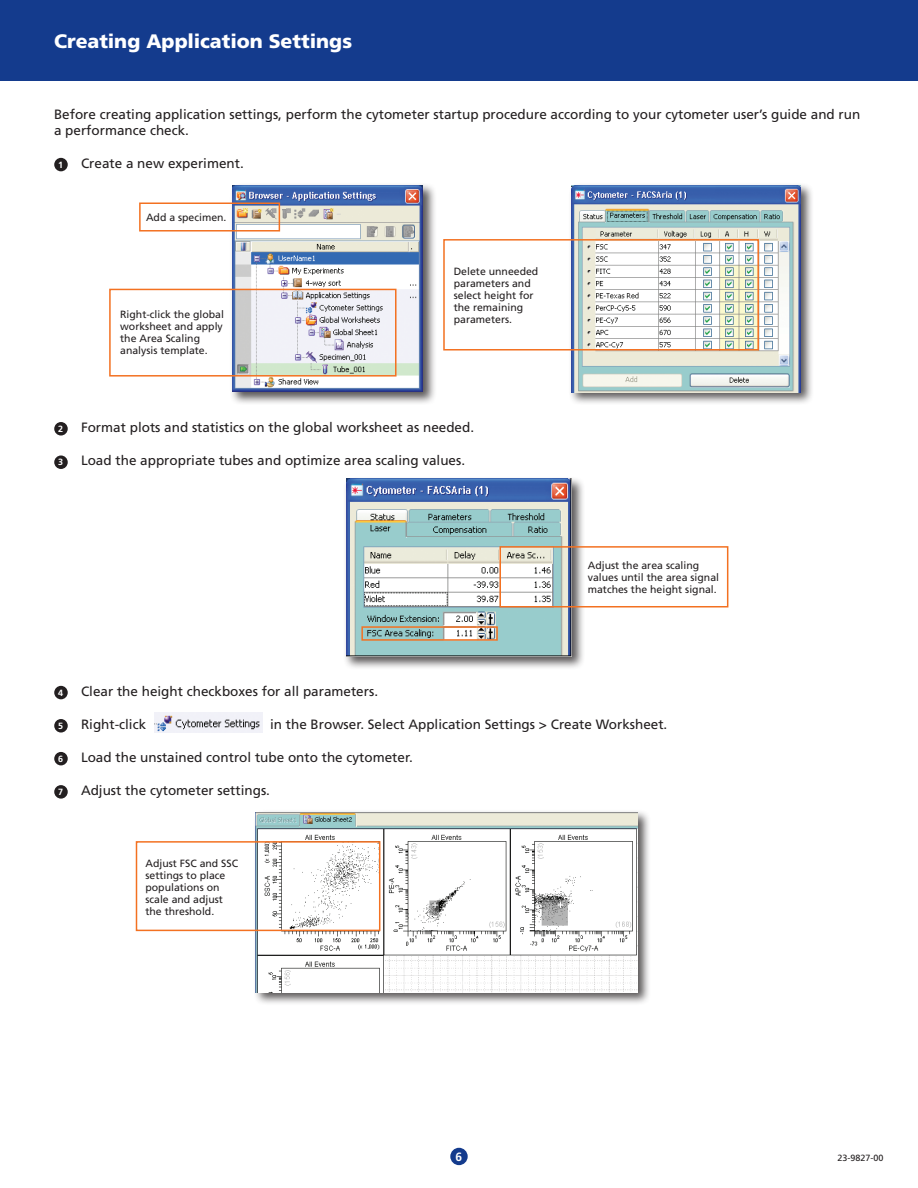
<style>
.page{position:relative;width:918px;height:1188px;background:#fff}
.page>*{position:absolute;margin:0;border:0;box-sizing:border-box;transform-origin:0 0}
.Product_name_Sub{font:900 19.5px "Frutiger";color:#fff}
.t1{font:13.5px/16.5px "Frutiger";color:#231f20}
.t2{font:700 12px "Frutiger";color:#fff}
.t3{font:10.5px/12px "Frutiger";color:#231f20}
.t4{font:9px "Frutiger";color:#231f20}
.t5{font:700 9px "Frutiger";color:#fff}
</style>
<div class="page">
<div style="left:0;top:0;width:918px;height:81px;background:#143b8d"></div>
<div style="left:229px;top:182px;width:266px;height:242px;background:#231f20;opacity:.75"></div>
<img style="left:232px;top:185px;width:191px;height:207px">
<div style="left:569px;top:182px;width:257px;height:247px;background:#231f20;opacity:.75"></div>
<img style="left:572px;top:185px;width:229px;height:207px">
<img style="left:155px;top:712px;width:108px;height:20px">
<div style="left:253px;top:809px;width:404px;height:203px;background:#231f20;opacity:.75"></div>
<img style="left:256px;top:812px;width:381px;height:180px">
<div style="left:139px;top:202px;width:141px;height:30px;border:2px solid #f37121"></div>
<div style="left:109px;top:289px;width:288px;height:88px;border:2px solid #f37121"></div>
<div style="left:443px;top:239px;width:316px;height:112px;border:2px solid #f37121"></div>
<div style="left:136px;top:841px;width:244px;height:90px;border:2px solid #f37121"></div>
<div style="left:343px;top:476px;width:266px;height:242px;background:#231f20;opacity:.75"></div>
<img style="left:346px;top:479px;width:226px;height:178px">
<div style="left:500px;top:546px;width:228px;height:62px;border:2px solid #f37121"></div>
<div style="left:361px;top:626px;width:137px;height:15px;border:2px solid #f37121"></div>
<div style="left:450px;top:1148px;width:18px;height:17px;background:#143b8d;border-radius:50%"></div>
<div style="left:54px;top:158px;width:14px;height:13px;background:#231f20;border-radius:50%"></div>
<div style="left:54px;top:785px;width:14px;height:14px;background:#231f20;border-radius:50%"></div>
<div style="left:54px;top:422px;width:14px;height:14px;background:#231f20;border-radius:50%"></div>
<div style="left:54px;top:455px;width:14px;height:14px;background:#231f20;border-radius:50%"></div>
<div style="left:54px;top:686px;width:14px;height:13px;background:#231f20;border-radius:50%"></div>
<div style="left:54px;top:719px;width:14px;height:14px;background:#231f20;border-radius:50%"></div>
<div style="left:54px;top:752px;width:14px;height:13px;background:#231f20;border-radius:50%"></div>
<p class="Product_name_Sub" style="left:54px;top:29px;width:300px">Creating Application Settings</p>
<p class="t1" style="left:54px;top:105px;width:808px">Before creating application settings, perform the cytometer startup procedure according to your cytometer user’s guide and run a performance check.</p>
<p class="t1" style="left:81px;top:155px;width:164px">Create a new experiment.</p>
<p class="t5" style="left:58px;top:159px;width:7px">1</p>
<p class="t3" style="left:146px;top:212px;width:82px">Add a specimen.</p>
<p class="t3" style="left:120px;top:308px;width:105px">Right-click the global</p>
<p class="t3" style="left:120px;top:320px;width:104px">worksheet and apply</p>
<p class="t3" style="left:120px;top:332px;width:81px">the Area Scaling</p>
<p class="t3" style="left:120px;top:344px;width:89px">analysis template.</p>
<p class="t3" style="left:454px;top:266px;width:86px">Delete unneeded parameters and select height for the remaining parameters.</p>
<p class="t5" style="left:58px;top:423px;width:7px">2</p>
<p class="t5" style="left:58px;top:457px;width:7px">3</p>
<p class="t1" style="left:81px;top:419px;width:395px">Format plots and statistics on the global worksheet as needed.</p>
<p class="t1" style="left:81px;top:452px;width:386px">Load the appropriate tubes and optimize area scaling values.</p>
<p class="t3" style="left:588px;top:559px;width:133px">Adjust the area scaling values until the area signal matches the height signal.</p>
<p class="t5" style="left:58px;top:687px;width:7px">4</p>
<p class="t5" style="left:58px;top:720px;width:7px">5</p>
<p class="t5" style="left:58px;top:753px;width:7px">6</p>
<p class="t5" style="left:58px;top:787px;width:7px">7</p>
<p class="t1" style="left:81px;top:683px;width:299px">Clear the height checkboxes for all parameters.</p>
<p class="t1" style="left:81px;top:716px;width:67px">Right-click</p>
<p class="t1" style="left:270px;top:716px;width:399px">in the Browser. Select Application Settings &gt; Create Worksheet.</p>
<p class="t1" style="left:81px;top:749px;width:333px">Load the unstained control tube onto the cytometer.</p>
<p class="t1" style="left:81px;top:782px;width:191px">Adjust the cytometer settings.</p>
<p class="t3" style="left:145px;top:857px;width:94px">Adjust FSC and SSC settings to place populations on</p>
<p class="t3" style="left:145px;top:893px;width:79px">scale and adjust</p>
<p class="t3" style="left:145px;top:905px;width:70px">the threshold.</p>
<p class="t2" style="left:456px;top:1150px;width:8px">6</p>
<p class="t4" style="left:838px;top:1153px;width:48px">23-9827-00</p>
</div>
